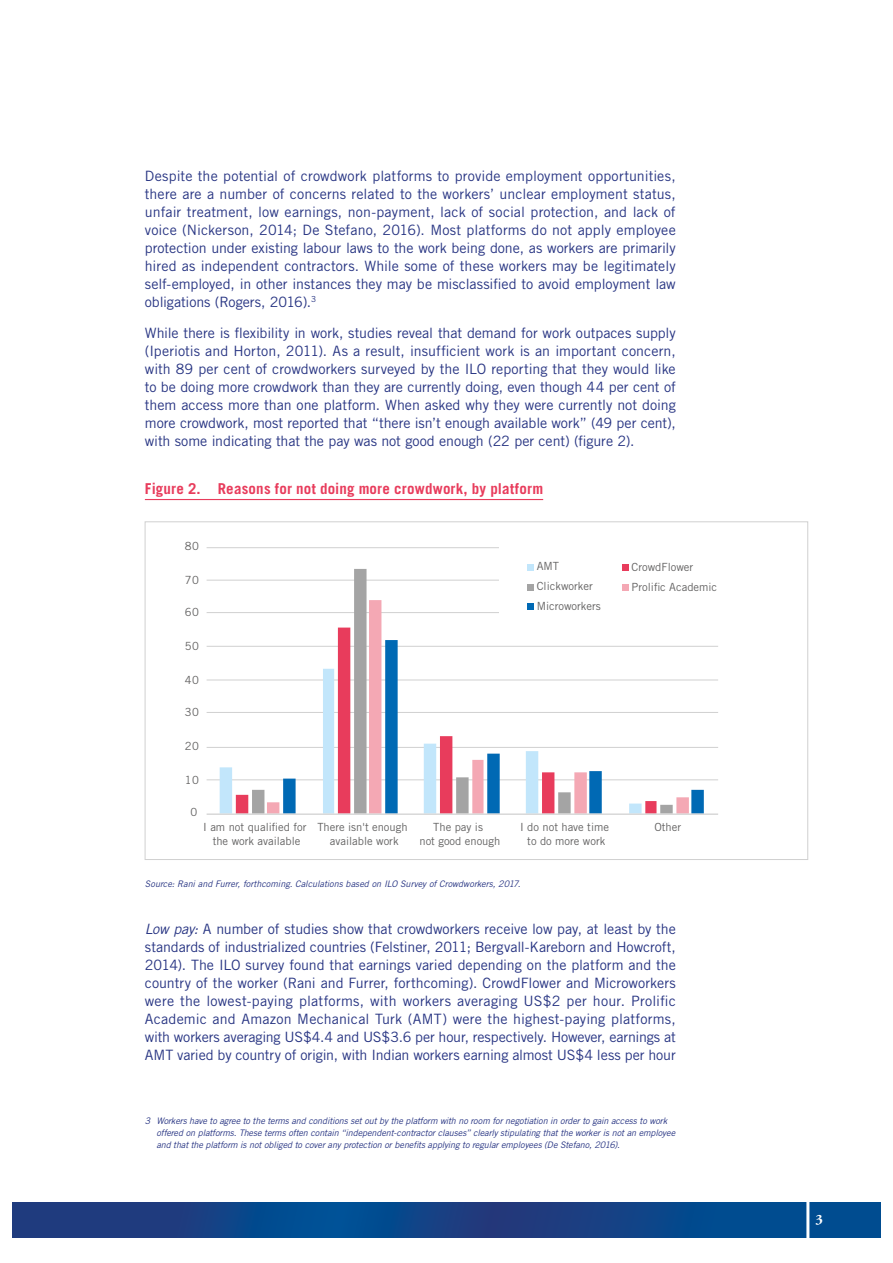
<style>
.page{position:relative;width:893px;height:1263px;background:#fff}
.page>*{position:absolute;margin:0;border:0;box-sizing:border-box;transform-origin:0 0}
.t1{font:700 15px "Trade Gothic LT Std";letter-spacing:.01em;color:#e83c5c}
.t2{font:14.25px/18px "Trade Gothic LT Std";letter-spacing:-.005em;color:#283583;text-align:justify}
.t3{font:700 14.25px "Adobe Garamond Pro";color:#fff}
.t4{font:11.25px/13.5px "Trade Gothic LT Std";color:#646363;text-align:center}
.t5{font:italic 9px/12px "Trade Gothic LT Std";letter-spacing:-.01em;color:#283583}
.s1{font-style:italic}
</style>
<div class="page">
<svg style="left:13px;top:1202px;width:867px;height:35px;background:#0f4487"></svg>
<hr style="left:806px;top:1189px;width:3px;height:62px;background:#fff">
<hr style="left:145px;top:499px;width:398px;height:1px;background:#e83c5c">
<hr style="left:207px;top:779px;width:511px;height:1px;background:#d0d0d0">
<hr style="left:207px;top:747px;width:511px;height:1px;background:#d0d0d0">
<hr style="left:207px;top:712px;width:511px;height:1px;background:#d0d0d0">
<hr style="left:207px;top:680px;width:511px;height:1px;background:#d0d0d0">
<hr style="left:207px;top:646px;width:511px;height:1px;background:#d0d0d0">
<hr style="left:207px;top:612px;width:511px;height:1px;background:#d0d0d0">
<hr style="left:207px;top:580px;width:511px;height:1px;background:#d0d0d0">
<hr style="left:207px;top:547px;width:511px;height:1px;background:#d0d0d0">
<svg style="left:220px;top:679px;width:16px;height:134px"></svg>
<svg style="left:252px;top:569px;width:248px;height:244px"></svg>
<svg style="left:267px;top:600px;width:233px;height:213px"></svg>
<svg style="left:283px;top:640px;width:421px;height:173px"></svg>
<hr style="left:207px;top:813px;width:511px;height:2px;background:#d0d0d0">
<div style="left:500px;top:536px;width:244px;height:96px;background:#fff"></div>
<div style="left:622px;top:564px;width:6px;height:7px;background:#e83c5c"></div>
<div style="left:622px;top:584px;width:6px;height:7px;background:#f4a8b4"></div>
<svg style="left:527px;top:564px;width:6px;height:6px"></svg>
<svg style="left:527px;top:584px;width:6px;height:6px"></svg>
<svg style="left:527px;top:604px;width:6px;height:6px"></svg>
<p class="t2" style="left:145px;top:167px;width:532px">Despite the potential of crowdwork platforms to provide employment opportunities, there are a number of concerns related to the workers’ unclear employment status, unfair treatment, low earnings, non-payment, lack of social protection, and lack of voice (Nickerson, 2014; De Stefano, 2016). Most platforms do not apply employee protection under existing labour laws to the work being done, as workers are primarily hired as independent contractors. While some of these workers may be legitimately self-employed, in other instances they may be misclassified to avoid employment law obligations (Rogers, 2016).<sup>3</sup></p>
<p class="t2" style="left:145px;top:324px;width:532px">While there is flexibility in work, studies reveal that demand for work outpaces supply (Iperiotis and Horton, 2011). As a result, insufficient work is an important concern, with 89 per cent of crowdworkers surveyed by the ILO reporting that they would like to be doing more crowdwork than they are currently doing, even though 44 per cent of them access more than one platform. When asked why they were currently not doing more crowdwork, most reported that “there isn’t enough available work” (49 per cent), with some indicating that the pay was not good enough (22 per cent) (figure 2).</p>
<p class="t1" style="left:145px;top:479px;width:400px">Figure 2. Reasons for not doing more crowdwork, by platform</p>
<p class="t4" style="left:185px;top:539px;width:16px">80</p>
<p class="t4" style="left:185px;top:573px;width:16px">70</p>
<p class="t4" style="left:185px;top:605px;width:16px">60</p>
<p class="t4" style="left:185px;top:639px;width:16px">50</p>
<p class="t4" style="left:185px;top:673px;width:16px">40</p>
<p class="t4" style="left:185px;top:705px;width:16px">30</p>
<p class="t4" style="left:185px;top:739px;width:16px">20</p>
<p class="t4" style="left:185px;top:773px;width:16px">10</p>
<p class="t4" style="left:191px;top:805px;width:8px">0</p>
<p class="t4" style="left:537px;top:556px;width:66px;line-height:20px;text-align:left">AMT<br>Clickworker<br>Microworkers</p>
<p class="t4" style="left:632px;top:557px;width:87px;line-height:20px;text-align:left">CrowdFlower<br>Prolific Academic</p>
<p class="t4" style="left:203px;top:820px;width:105px">I am not qualified for the work available</p>
<p class="t4" style="left:317px;top:820px;width:92px">There isn't enough available work</p>
<p class="t4" style="left:419px;top:820px;width:82px">The pay is<br>not good enough</p>
<p class="t4" style="left:520px;top:820px;width:90px">I do not have time to do more work</p>
<p class="t4" style="left:654px;top:820px;width:28px">Other</p>
<p class="t5" style="left:145px;top:878px;width:377px">Source: Rani and Furrer, forthcoming. Calculations based on ILO Survey of Crowdworkers, 2017.</p>
<p class="t2" style="left:145px;top:920px;width:532px"><span class="s1">Low pay:</span> A number of studies show that crowdworkers receive low pay, at least by the standards of industrialized countries (Felstiner, 2011; Bergvall-Kareborn and Howcroft, 2014). The ILO survey found that earnings varied depending on the platform and the country of the worker (Rani and Furrer, forthcoming). CrowdFlower and Microworkers were the lowest-paying platforms, with workers averaging US$2 per hour. Prolific Academic and Amazon Mechanical Turk (AMT) were the highest-paying platforms, with workers averaging US$4.4 and US$3.6 per hour, respectively. However, earnings at AMT varied by country of origin, with Indian workers earning almost US$4 less per hour</p>
<p class="t5" style="left:156px;top:1115px;width:520px;text-indent:-11px">3 Workers have to agree to the terms and conditions set out by the platform with no room for negotiation in order to gain access to work offered on platforms. These terms often contain “independent-contractor clauses” clearly stipulating that the worker is not an employee and that the platform is not obliged to cover any protection or benefits applying to regular employees (De Stefano, 2016).</p>
<p class="t3" style="left:815px;top:1211px;width:9px">3</p>
</div>
